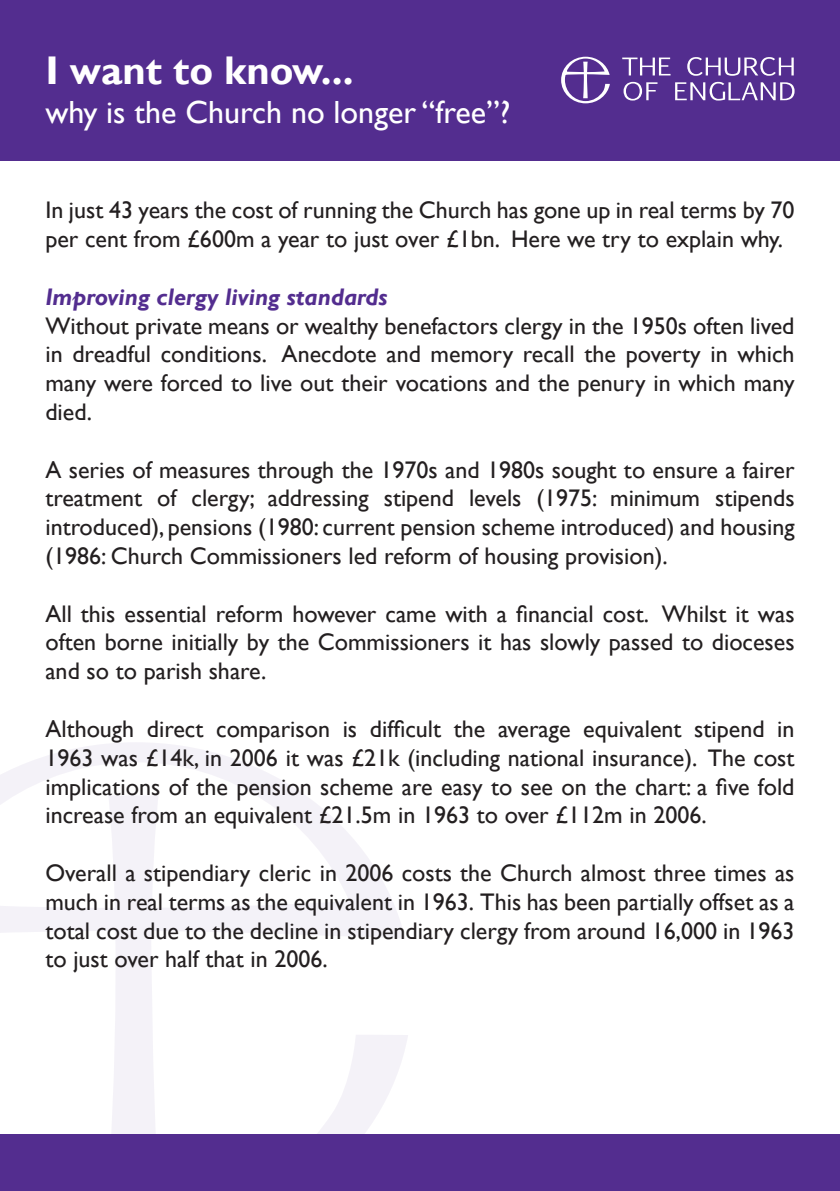
<style>
.page{position:relative;width:840px;height:1191px;background:#fff}
.page>*{position:absolute;margin:0;border:0;box-sizing:border-box;transform-origin:0 0}
.t1{font:700 40px "Gill Sans";color:#fff}
.t2{font:32px "Gill Sans";color:#fff}
.t3{font:24px/28.8px "Gill Sans";color:#231f20;text-align:justify}
.t4{font:italic 700 24px "Gill Sans";color:#532d8f}
</style>
<div class="page">
<div style="left:0;top:0;width:839px;height:161px;background:#532d8f"></div>
<svg style="left:622px;top:58px;width:48px;height:17px"></svg>
<svg style="left:687px;top:57px;width:106px;height:19px"></svg>
<svg style="left:623px;top:82px;width:34px;height:19px"></svg>
<svg style="left:675px;top:82px;width:119px;height:19px"></svg>
<svg style="left:561px;top:57px;width:48px;height:46px"></svg>
<svg style="left:0;top:743px;width:408px;height:391px"></svg>
<div style="left:0;top:1134px;width:839px;height:57px;background:#532d8f"></div>
<p class="t1" style="left:45px;top:47px;width:309px">I want to know...</p>
<p class="t2" style="left:45px;top:93px;width:466px">why is the Church no longer “free”?</p>
<p class="t3" style="left:45px;top:196px;width:750px">In just 43 years the cost of running the Church has gone up in real terms by 70 per cent from £600m a year to just over £1bn. Here we try to explain why.</p>
<p class="t4" style="left:45px;top:283px;width:343px">Improving clergy living standards</p>
<p class="t3" style="left:45px;top:311px;width:750px">Without private means or wealthy benefactors clergy in the 1950s often lived in dreadful conditions. Anecdote and memory recall the poverty in which many were forced to live out their vocations and the penury in which many died.</p>
<p class="t3" style="left:45px;top:455px;width:750px">A series of measures through the 1970s and 1980s sought to ensure a fairer treatment of clergy; addressing stipend levels (1975: minimum stipends introduced), pensions (1980: current pension scheme introduced) and housing (1986: Church Commissioners led reform of housing provision).</p>
<p class="t3" style="left:45px;top:599px;width:750px">All this essential reform however came with a financial cost. Whilst it was often borne initially by the Commissioners it has slowly passed to dioceses and so to parish share.</p>
<p class="t3" style="left:45px;top:715px;width:750px">Although direct comparison is difficult the average equivalent stipend in 1963 was £14k, in 2006 it was £21k (including national insurance). The cost implications of the pension scheme are easy to see on the chart: a five fold increase from an equivalent £21.5m in 1963 to over £112m in 2006.</p>
<p class="t3" style="left:45px;top:859px;width:750px">Overall a stipendiary cleric in 2006 costs the Church almost three times as much in real terms as the equivalent in 1963. This has been partially offset as a total cost due to the decline in stipendiary clergy from around 16,000 in 1963 to just over half that in 2006.</p>
</div>
